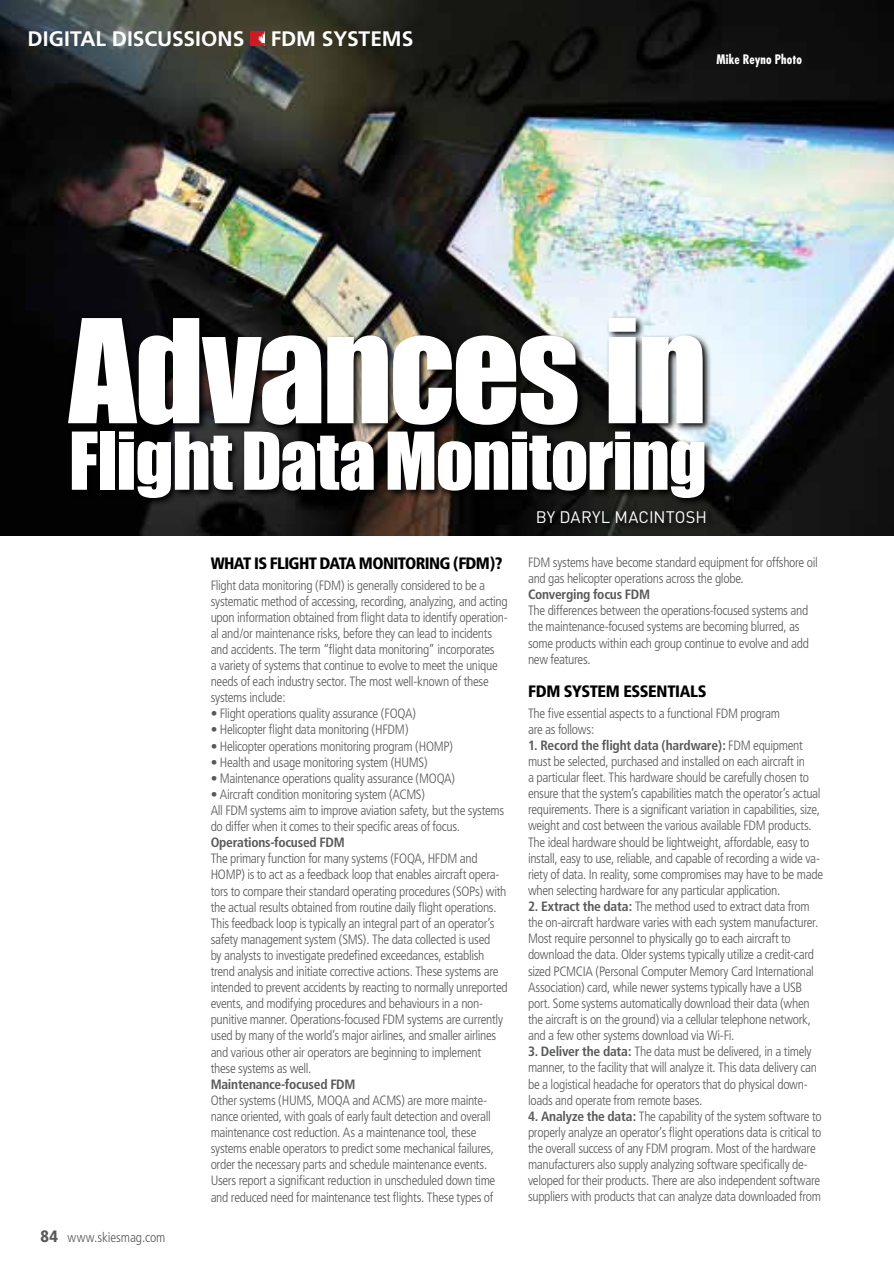
<style>
.page{position:relative;width:894px;height:1269px;background:#fff}
.page>*{position:absolute;margin:0;border:0;box-sizing:border-box;transform-origin:0 0}
.t1{font:133.05px "Impact";letter-spacing:-.02em;color:#fff}
.t2{font:73.65px "Impact";letter-spacing:-.015em;color:#fff}
.t3{font:700 21px "Frutiger";color:#fff}
.t4{font:900 condensed 16.5px "Frutiger";letter-spacing:-.035em;color:#000}
.t5{font:16.5px "DIN";letter-spacing:.005em;color:#fff}
.t6{font:300 condensed 13.5px/16.2px "Frutiger";letter-spacing:-.025em;color:#58595b}
.t7{font:700 condensed 13.5px "Frutiger";letter-spacing:-.015em;color:#58595b}
.t8{font:300 condensed 13.5px "Frutiger";letter-spacing:-.005em;color:#58595b}
.t9{font:700 condensed 12.75px "Futura";letter-spacing:.01em;color:#fff}
.s1{font-weight:900;font-size:16.5px}
.s2{font-weight:700}
</style>
<div class="page">
<img style="left:0;top:0;width:894px;height:535px">
<img style="left:250px;top:32px;width:15px;height:14px">
<svg style="left:65px;top:316px;width:649px;height:216px;background:#1b1b1a"></svg>
<h3 class="t3" style="left:27px;top:27px;width:218px">DIGITAL DISCUSSIONS</h3>
<h3 class="t3" style="left:271px;top:27px;width:144px">FDM SYSTEMS</h3>
<p class="t9" style="left:716px;top:51px;width:87px">Mike Reyno Photo</p>
<h1 class="t1" style="left:69px;top:289px;width:640px">Advances in</h1>
<h2 class="t2" style="left:69px;top:415px;width:640px">Flight Data Monitoring</h2>
<p class="t5" style="left:536px;top:506px;width:173px">BY DARYL MACINTOSH</p>
<p class="t8" style="left:40px;top:1230px;width:127px"><span class="s1">84</span> www.skiesmag.com</p>
<p class="t4" style="left:211px;top:553px;width:293px">WHAT IS FLIGHT DATA MONITORING (FDM)?</p>
<p class="t6" style="left:211px;top:577px;width:299px">Flight data monitoring (FDM) is generally considered to be a systematic method of accessing, recording, analyzing, and acting upon information obtained from flight data to identify operation&shy;al and/or maintenance risks, before they can lead to incidents and accidents. The term “flight data monitoring” incorporates<br>a variety of systems that continue to evolve to meet the unique needs of each industry sector. The most well-known of these systems include:</p>
<p class="t6" style="left:211px;top:706px;width:207px">• Flight operations quality assurance (FOQA)</p>
<p class="t6" style="left:211px;top:722px;width:199px">• Helicopter flight data monitoring (HFDM)</p>
<p class="t6" style="left:211px;top:738px;width:244px">• Helicopter operations monitoring program (HOMP)</p>
<p class="t6" style="left:211px;top:754px;width:218px">• Health and usage monitoring system (HUMS)</p>
<p class="t6" style="left:211px;top:770px;width:246px">• Maintenance operations quality assurance (MOQA)</p>
<p class="t6" style="left:211px;top:786px;width:295px">• Aircraft condition monitoring system (ACMS)<br>All FDM systems aim to improve aviation safety, but the systems do differ when it comes to their specific areas of focus.</p>
<p class="t7" style="left:211px;top:835px;width:136px">Operations-focused FDM</p>
<p class="t6" style="left:211px;top:851px;width:299px">The primary function for many systems (FOQA, HFDM and HOMP) is to act as a feedback loop that enables aircraft opera&shy;tors to compare their standard operating procedures (SOPs) with the actual results obtained from routine daily flight operations.<br>This feedback loop is typically an integral part of an operator’s safety management system (SMS). The data collected is used<br>by analysts to investigate predefined exceedances, establish trend analysis and initiate corrective actions. These systems are intended to prevent accidents by reacting to normally unreported events, and modifying procedures and behaviours in a non&shy;punitive manner. Operations-focused FDM systems are currently used by many of the world’s major airlines, and smaller airlines and various other air operators are beginning to implement these systems as well.</p>
<p class="t7" style="left:211px;top:1076px;width:146px">Maintenance-focused FDM</p>
<p class="t6" style="left:211px;top:1092px;width:286px">Other systems (HUMS, MOQA and ACMS) are more mainte&shy;nance oriented, with goals of early fault detection and overall maintenance cost reduction. As a maintenance tool, these systems enable operators to predict some mechanical failures, order the necessary parts and schedule maintenance events.<br>Users report a significant reduction in unscheduled down time and reduced need for maintenance test flights. These types of</p>
<p class="t6" style="left:528px;top:554px;width:291px">FDM systems have become standard equipment for offshore oil and gas helicopter operations across the globe.</p>
<p class="t7" style="left:528px;top:586px;width:124px">Converging focus FDM</p>
<p class="t6" style="left:528px;top:603px;width:282px">The differences between the operations-focused systems and the maintenance-focused systems are becoming blurred, as some products within each group continue to evolve and add new features.</p>
<p class="t4" style="left:528px;top:681px;width:180px">FDM SYSTEM ESSENTIALS</p>
<p class="t6" style="left:528px;top:705px;width:254px">The five essential aspects to a functional FDM program are as follows:</p>
<p class="t6" style="left:528px;top:737px;width:297px"><span class="s2">1. Record the flight data (hardware):</span> FDM equipment must be selected, purchased and installed on each aircraft in<br>a particular fleet. This hardware should be carefully chosen to ensure that the system’s capabilities match the operator’s actual requirements. There is a significant variation in capabilities, size, weight and cost between the various available FDM products.<br>The ideal hardware should be lightweight, affordable, easy to install, easy to use, reliable, and capable of recording a wide va&shy;riety of data. In reality, some compromises may have to be made when selecting hardware for any particular application.</p>
<p class="t6" style="left:528px;top:899px;width:292px"><span class="s2">2. Extract the data:</span> The method used to extract data from the on-aircraft hardware varies with each system manufacturer.<br>Most require personnel to physically go to each aircraft to download the data. Older systems typically utilize a credit-card sized PCMCIA (Personal Computer Memory Card International Association) card, while newer systems typically have a USB port. Some systems automatically download their data (when the aircraft is on the ground) via a cellular telephone network, and a few other systems download via Wi-Fi.</p>
<p class="t6" style="left:528px;top:1044px;width:291px"><span class="s2">3. Deliver the data:</span> The data must be delivered, in a timely manner, to the facility that will analyze it. This data delivery can be a logistical headache for operators that do physical down&shy;loads and operate from remote bases.</p>
<p class="t6" style="left:528px;top:1108px;width:295px"><span class="s2">4. Analyze the data:</span> The capability of the system software to properly analyze an operator’s flight operations data is critical to the overall success of any FDM program. Most of the hardware manufacturers also supply analyzing software specifically de&shy;veloped for their products. There are also independent software suppliers with products that can analyze data downloaded from</p>
</div>
